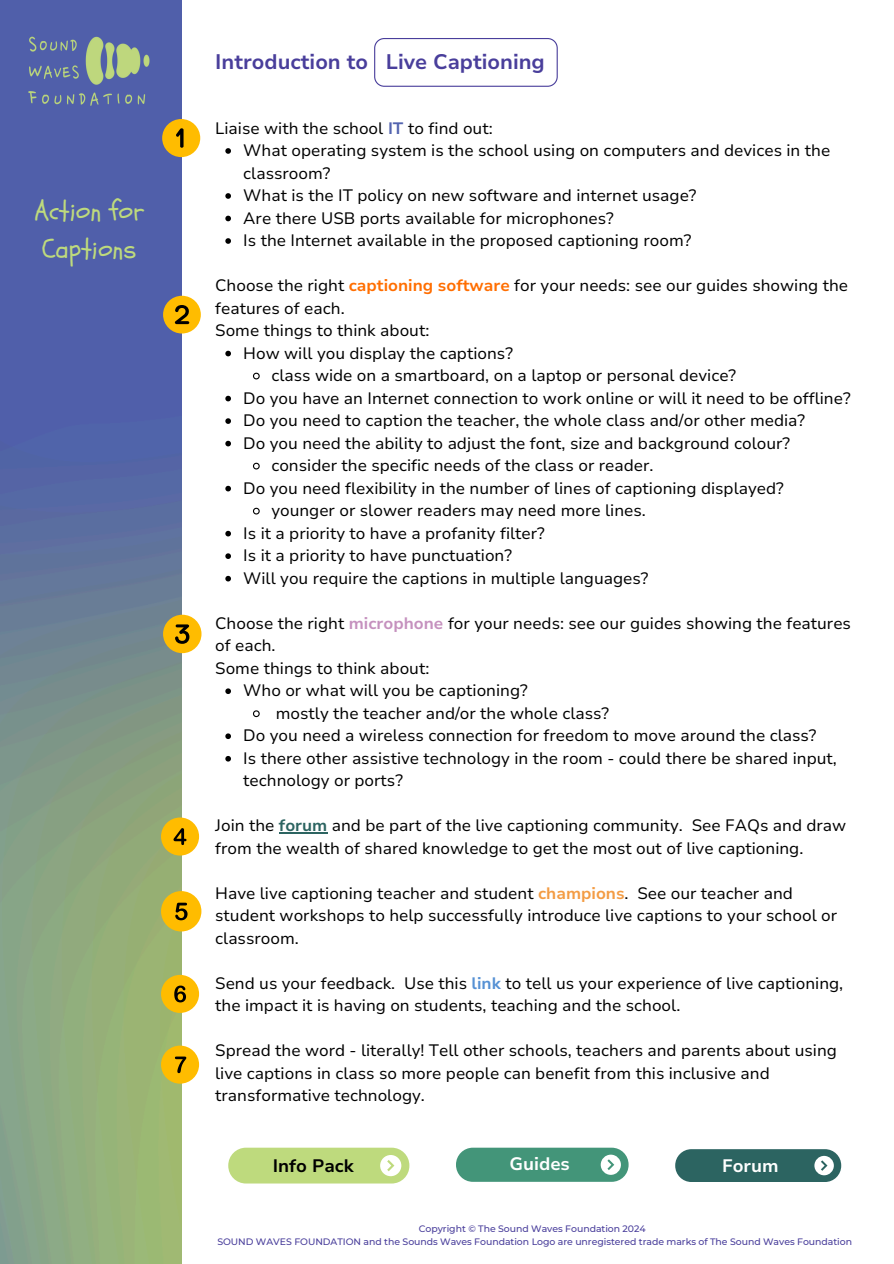
<style>
.page{position:relative;width:894px;height:1264px;background:#fff}
.page>*{position:absolute;margin:0;border:0;box-sizing:border-box;transform-origin:0 0}
.t1{font:27.15px/37.5px "Schoolbell";color:#beda7d}
.t2{font:700 21px "Nunito Sans 10 pt";color:#493e9b}
.t3{font:700 18px "Nunito Sans 10 pt";color:#fff}
.t4{font:700 18px "Nunito Sans 10 pt";color:#000}
.t5{font:16.5px/22.5px "Nunito Sans 10 pt";color:#000}
.t6{font:500 9.3px "Montserrat";letter-spacing:-.005em;color:#493e9b}
.s1{font-weight:700;color:#5263af}
.s2{font-weight:700;color:#ff6e00}
.s3{font-weight:700;color:#c591be}
.s4{font-weight:700;color:#2c6461}
.s5{font-weight:700;color:#f39c44}
.s6{font-weight:700;color:#5691d4}
</style>
<div class="page">
<img style="left:0;top:0;width:182px;height:1263px">
<div style="left:162px;top:119px;width:38px;height:38px;background:#ffbc00;border-radius:50%"></div>
<svg style="left:176px;top:128px;width:7px;height:20px"></svg>
<div style="left:163px;top:296px;width:38px;height:37px;background:#ffbc00;border-radius:50%"></div>
<svg style="left:175px;top:305px;width:14px;height:19px"></svg>
<div style="left:163px;top:614px;width:38px;height:39px;background:#ffbc00;border-radius:50%"></div>
<svg style="left:175px;top:624px;width:14px;height:20px"></svg>
<div style="left:161px;top:817px;width:38px;height:38px;background:#ffbc00;border-radius:50%"></div>
<svg style="left:173px;top:828px;width:13px;height:17px"></svg>
<div style="left:161px;top:891px;width:40px;height:40px;background:#ffbc00;border-radius:50%"></div>
<svg style="left:175px;top:902px;width:12px;height:18px"></svg>
<div style="left:161px;top:974px;width:38px;height:38px;background:#ffbc00;border-radius:50%"></div>
<svg style="left:174px;top:985px;width:12px;height:17px"></svg>
<svg style="left:225px;top:148px;width:6px;height:6px"></svg>
<svg style="left:225px;top:193px;width:6px;height:6px"></svg>
<svg style="left:225px;top:216px;width:6px;height:5px"></svg>
<svg style="left:225px;top:238px;width:6px;height:6px"></svg>
<svg style="left:225px;top:351px;width:6px;height:5px"></svg>
<svg style="left:253px;top:372px;width:7px;height:8px"></svg>
<svg style="left:225px;top:396px;width:6px;height:5px"></svg>
<svg style="left:225px;top:418px;width:6px;height:6px"></svg>
<svg style="left:225px;top:441px;width:6px;height:5px"></svg>
<svg style="left:253px;top:462px;width:7px;height:8px"></svg>
<svg style="left:225px;top:486px;width:6px;height:5px"></svg>
<svg style="left:253px;top:507px;width:7px;height:8px"></svg>
<svg style="left:225px;top:531px;width:6px;height:5px"></svg>
<svg style="left:225px;top:553px;width:6px;height:6px"></svg>
<svg style="left:225px;top:576px;width:6px;height:5px"></svg>
<svg style="left:225px;top:688px;width:6px;height:6px"></svg>
<svg style="left:253px;top:710px;width:7px;height:8px"></svg>
<svg style="left:225px;top:733px;width:6px;height:6px"></svg>
<svg style="left:225px;top:756px;width:6px;height:5px"></svg>
<hr style="left:279px;top:832px;width:48px;height:1px;background:#2c6461">
<div style="left:161px;top:1045px;width:38px;height:38px;background:#ffbc00;border-radius:50%"></div>
<svg style="left:175px;top:1056px;width:11px;height:17px"></svg>
<div style="left:228px;top:1147px;width:181px;height:36px;background:#beda7d;border-radius:18px"></div>
<div style="left:380px;top:1154px;width:21px;height:22px;background:#fff;border-radius:50%"></div>
<svg style="left:387px;top:1160px;width:7px;height:11px"></svg>
<div style="left:456px;top:1147px;width:172px;height:34px;background:#439579;border-radius:17px"></div>
<div style="left:600px;top:1154px;width:20px;height:20px;background:#fff;border-radius:50%"></div>
<svg style="left:607px;top:1159px;width:7px;height:11px"></svg>
<div style="left:675px;top:1149px;width:166px;height:32px;background:#2c6461;border-radius:16px"></div>
<div style="left:814px;top:1155px;width:19px;height:20px;background:#fff;border-radius:50%"></div>
<svg style="left:821px;top:1160px;width:6px;height:10px"></svg>
<img style="left:5px;top:0;width:168px;height:158px">
<svg style="left:374px;top:38px;width:183px;height:48px"></svg>
<p class="t1" style="left:34px;top:193px;width:111px">Action for<br>Captions</p>
<h4 class="t2" style="left:215px;top:48px;width:331px">Introduction to Live Captioning</h4>
<p class="t5" style="left:215px;top:117px;width:279px">Liaise with the school <span class="s1">IT</span> to find out:</p>
<p class="t5" style="left:243px;top:139px;width:588px">What operating system is the school using on computers and devices in the classroom?</p>
<h1 class="t5" style="left:243px;top:184px;width:454px">What is the IT policy on new software and internet usage?</h1>
<h2 class="t5" style="left:243px;top:207px;width:372px">Are there USB ports available for microphones?</h2>
<p class="t5" style="left:243px;top:229px;width:449px">Is the Internet available in the proposed captioning room?</p>
<h4 class="t5" style="left:215px;top:274px;width:634px">Choose the right <span class="s2">captioning software</span> for your needs: see our guides showing the features of each.<br>Some things to think about:</h4>
<p class="t5" style="left:243px;top:342px;width:271px">How will you display the captions?</p>
<p class="t5" style="left:271px;top:364px;width:466px">class wide on a smartboard, on a laptop or personal device?</p>
<p class="t5" style="left:243px;top:387px;width:608px">Do you have an Internet connection to work online or will it need to be offline?</p>
<p class="t5" style="left:243px;top:409px;width:563px">Do you need to caption the teacher, the whole class and/or other media?</p>
<h4 class="t5" style="left:243px;top:432px;width:548px">Do you need the ability to adjust the font, size and background colour?</h4>
<p class="t5" style="left:271px;top:454px;width:383px">consider the specific needs of the class or reader.</p>
<p class="t5" style="left:243px;top:477px;width:542px">Do you need flexibility in the number of lines of captioning displayed?</p>
<p class="t5" style="left:271px;top:499px;width:376px">younger or slower readers may need more lines.</p>
<p class="t5" style="left:243px;top:522px;width:303px">Is it a priority to have a profanity filter?</p>
<p class="t5" style="left:243px;top:544px;width:270px">Is it a priority to have punctuation?</p>
<p class="t5" style="left:243px;top:567px;width:406px">Will you require the captions in multiple languages?</p>
<p class="t5" style="left:215px;top:612px;width:637px">Choose the right <span class="s3">microphone</span> for your needs: see our guides showing the features of each.<br>Some things to think about:</p>
<p class="t5" style="left:243px;top:679px;width:286px">Who or what will you be captioning?</p>
<p class="t5" style="left:276px;top:702px;width:335px">mostly the teacher and/or the whole class?</p>
<p class="t5" style="left:243px;top:724px;width:574px">Do you need a wireless connection for freedom to move around the class?</p>
<p class="t5" style="left:243px;top:747px;width:595px">Is there other assistive technology in the room - could there be shared input, technology or ports?</p>
<h4 class="t5" style="left:215px;top:814px;width:632px">Join the <span class="s4">forum</span> and be part of the live captioning community. See FAQs and draw from the wealth of shared knowledge to get the most out of live captioning.</h4>
<p class="t5" style="left:215px;top:882px;width:623px">Have live captioning teacher and student <span class="s5">champions</span>. See our teacher and student workshops to help successfully introduce live captions to your school or classroom.</p>
<p class="t5" style="left:215px;top:972px;width:629px">Send us your feedback. Use this <span class="s6">link</span> to tell us your experience of live captioning, the impact it is having on students, teaching and the school.</p>
<p class="t5" style="left:215px;top:1039px;width:623px">Spread the word - literally! Tell other schools, teachers and parents about using live captions in class so more people can benefit from this inclusive and transformative technology.</p>
<p class="t4" style="left:273px;top:1153px;width:82px">Info Pack</p>
<p class="t3" style="left:509px;top:1151px;width:62px">Guides</p>
<p class="t3" style="left:722px;top:1153px;width:58px">Forum</p>
<h4 class="t6" style="left:418px;top:1223px;width:228px">Copyright © The Sound Waves Foundation 2024</h4>
<h4 class="t6" style="left:217px;top:1235px;width:636px">SOUND WAVES FOUNDATION and the Sounds Waves Foundation Logo are unregistered trade marks of The Sound Waves Foundation</h4>
</div>
